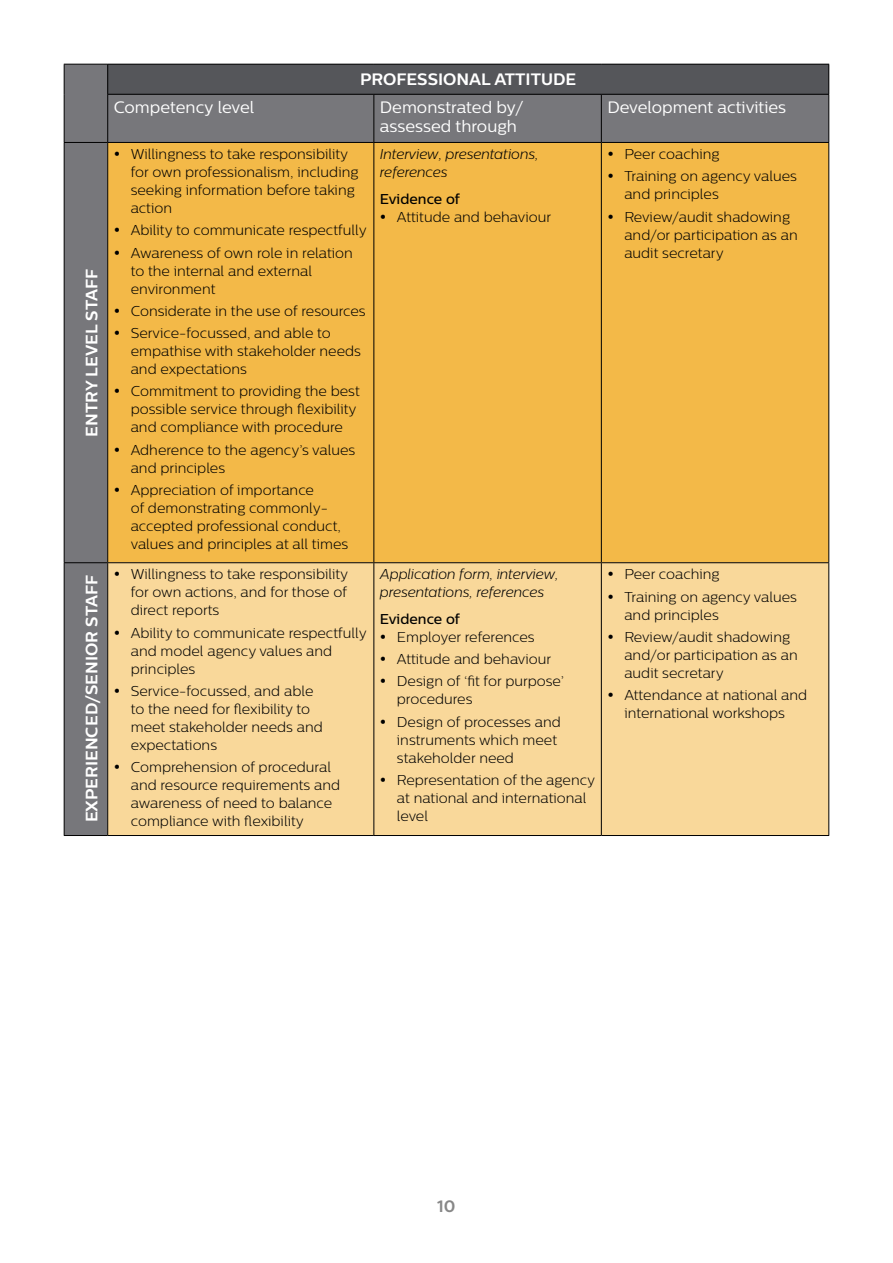
<style>
.page{position:relative;width:893px;height:1263px;background:#fff}
.page>*{position:absolute;margin:0;border:0;box-sizing:border-box;transform-origin:0 0}
.t1{font:16.5px/19.8px "Centrale Sans";color:#fff}
.t2{font:700 16.5px "Centrale Sans";color:#fff}
.t3{font:700 16.5px "Centrale Sans";color:#878787}
.t4{font:300 14.25px/18px "Centrale Sans";color:#000}
.t5{font:italic 300 14.25px/18px "Centrale Sans";letter-spacing:-.01em;color:#000}
.t6{font:500 14.25px "Centrale Sans";color:#000}
</style>
<div class="page">
<div style="left:65px;top:65px;width:763px;height:770px;background:#77777b"></div>
<div style="left:108px;top:64px;width:721px;height:30px;background:#55565a"></div>
<div style="left:108px;top:143px;width:720px;height:419px;background:#f3b948"></div>
<div style="left:108px;top:563px;width:720px;height:272px;background:#f9d89a"></div>
<hr style="left:64px;top:64px;width:44px;height:1px;background:#000">
<svg style="left:64px;top:65px;width:1px;height:29px"></svg>
<hr style="left:108px;top:64px;width:266px;height:1px;background:#000">
<svg style="left:107px;top:65px;width:1px;height:29px"></svg>
<hr style="left:374px;top:64px;width:227px;height:1px;background:#000">
<hr style="left:601px;top:64px;width:228px;height:1px;background:#000">
<svg style="left:828px;top:65px;width:1px;height:29px"></svg>
<hr style="left:64px;top:94px;width:1px;height:48px;background:#000">
<hr style="left:107px;top:94px;width:267px;height:1px;background:#000">
<hr style="left:107px;top:95px;width:1px;height:47px;background:#000">
<hr style="left:374px;top:94px;width:227px;height:1px;background:#000">
<hr style="left:373px;top:95px;width:1px;height:47px;background:#000">
<hr style="left:601px;top:94px;width:228px;height:1px;background:#000">
<hr style="left:601px;top:95px;width:1px;height:47px;background:#000">
<hr style="left:828px;top:95px;width:1px;height:47px;background:#000">
<hr style="left:64px;top:142px;width:44px;height:1px;background:#000">
<hr style="left:64px;top:143px;width:1px;height:419px;background:#000">
<hr style="left:108px;top:142px;width:266px;height:1px;background:#000">
<hr style="left:107px;top:143px;width:1px;height:419px;background:#000">
<hr style="left:374px;top:142px;width:227px;height:1px;background:#000">
<hr style="left:373px;top:143px;width:1px;height:419px;background:#000">
<hr style="left:601px;top:142px;width:228px;height:1px;background:#000">
<hr style="left:601px;top:143px;width:1px;height:419px;background:#000">
<hr style="left:828px;top:143px;width:1px;height:419px;background:#000">
<hr style="left:64px;top:562px;width:44px;height:1px;background:#000">
<hr style="left:64px;top:563px;width:1px;height:272px;background:#000">
<hr style="left:108px;top:562px;width:266px;height:1px;background:#000">
<hr style="left:107px;top:563px;width:1px;height:272px;background:#000">
<hr style="left:374px;top:562px;width:227px;height:1px;background:#000">
<hr style="left:373px;top:563px;width:1px;height:272px;background:#000">
<hr style="left:601px;top:562px;width:228px;height:1px;background:#000">
<hr style="left:601px;top:563px;width:1px;height:272px;background:#000">
<hr style="left:828px;top:563px;width:1px;height:272px;background:#000">
<hr style="left:64px;top:835px;width:44px;height:1px;background:#000">
<hr style="left:108px;top:835px;width:266px;height:1px;background:#000">
<hr style="left:374px;top:835px;width:227px;height:1px;background:#000">
<hr style="left:601px;top:835px;width:228px;height:1px;background:#000">
<p class="t2" style="left:82px;top:437px;width:169px;rotate:-90deg">ENTRY LEVEL STAFF</p>
<p class="t2" style="left:82px;top:822px;width:249px;rotate:-90deg">EXPERIENCED/SENIOR STAFF</p>
<p class="t2" style="left:360px;top:70px;width:218px">PROFESSIONAL ATTITUDE</p>
<p class="t1" style="left:114px;top:97px;width:142px">Competency level</p>
<p class="t1" style="left:380px;top:97px;width:145px">Demonstrated by/ assessed through</p>
<p class="t1" style="left:607px;top:97px;width:180px">Development activities</p>
<p class="t4" style="left:131px;top:145px;width:229px;text-indent:-17px">• Willingness to take responsibility for own professionalism, including seeking information before taking action</p>
<p class="t4" style="left:114px;top:221px;width:255px">• Ability to communicate respectfully</p>
<p class="t4" style="left:131px;top:243px;width:224px;text-indent:-17px">• Awareness of own role in relation to the internal and external environment</p>
<p class="t4" style="left:114px;top:302px;width:254px">• Considerate in the use of resources</p>
<p class="t4" style="left:131px;top:324px;width:232px;text-indent:-17px">• Service-focussed, and able to empathise with stakeholder needs and expectations</p>
<p class="t4" style="left:131px;top:382px;width:231px;text-indent:-17px">• Commitment to providing the best possible service through flexibility and compliance with procedure</p>
<p class="t4" style="left:131px;top:441px;width:226px;text-indent:-17px">• Adherence to the agency’s values and principles</p>
<p class="t4" style="left:131px;top:481px;width:219px;text-indent:-17px">• Appreciation of importance<br>of demonstrating commonly&shy;accepted professional conduct, values and principles at all times</p>
<p class="t4" style="left:607px;top:145px;width:114px">• Peer coaching</p>
<p class="t4" style="left:624px;top:167px;width:174px;text-indent:-17px">• Training on agency values and principles</p>
<p class="t4" style="left:624px;top:208px;width:175px;text-indent:-17px">• Review/audit shadowing and/or participation as an audit secretary</p>
<p class="t5" style="left:380px;top:145px;width:160px">Interview, presentations, references</p>
<p class="t6" style="left:380px;top:190px;width:82px">Evidence of</p>
<p class="t4" style="left:380px;top:207px;width:173px">• Attitude and behaviour</p>
<p class="t4" style="left:131px;top:565px;width:219px;text-align:justify;text-indent:-17px">• Willingness to take responsibility for own actions, and for those of direct reports</p>
<p class="t4" style="left:131px;top:623px;width:238px;text-indent:-17px">• Ability to communicate respectfully and model agency values and principles</p>
<p class="t4" style="left:131px;top:682px;width:194px;text-indent:-17px">• Service-focussed, and able to the need for flexibility to meet stakeholder needs and expectations</p>
<p class="t4" style="left:131px;top:758px;width:211px;text-indent:-17px">• Comprehension of procedural and resource requirements and awareness of need to balance compliance with flexibility</p>
<p class="t5" style="left:380px;top:565px;width:180px">Application form, interview, presentations, references</p>
<p class="t6" style="left:380px;top:610px;width:82px">Evidence of</p>
<p class="t4" style="left:380px;top:628px;width:156px">• Employer references</p>
<p class="t4" style="left:380px;top:650px;width:173px">• Attitude and behaviour</p>
<p class="t4" style="left:397px;top:672px;width:169px;text-indent:-17px">• Design of ‘fit for purpose’ procedures</p>
<p class="t4" style="left:397px;top:713px;width:165px;text-indent:-17px">• Design of processes and instruments which meet stakeholder need</p>
<p class="t4" style="left:397px;top:771px;width:200px;text-indent:-17px">• Representation of the agency at national and international level</p>
<p class="t4" style="left:607px;top:565px;width:114px">• Peer coaching</p>
<p class="t4" style="left:624px;top:588px;width:174px;text-indent:-17px">• Training on agency values and principles</p>
<p class="t4" style="left:624px;top:628px;width:175px;text-indent:-17px">• Review/audit shadowing and/or participation as an audit secretary</p>
<p class="t4" style="left:607px;top:686px;width:201px;text-align:center">• Attendance at national and international workshops</p>
<p class="t3" style="left:437px;top:1196px;width:20px">10</p>
</div>
